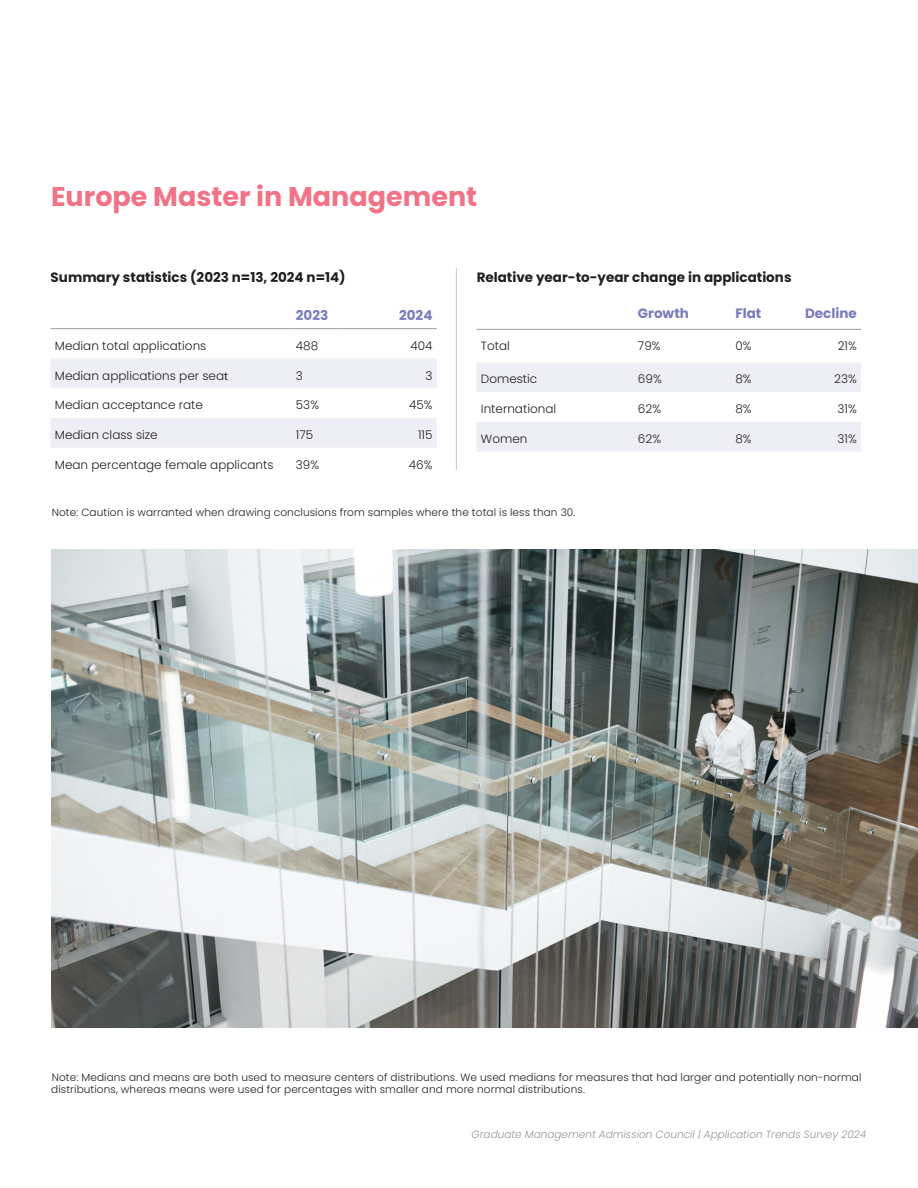
<style>
.page{position:relative;width:918px;height:1188px;background:#fff}
.page>*{position:absolute;margin:0;border:0;box-sizing:border-box;transform-origin:0 0}
.SUBHEADS{font:700 27px "Poppins";color:#f27387}
.Table_Header_-_9pt{font:700 13.5px "Poppins";color:#231f20}
.Table_Header_-_9pt-2{font:700 13.5px "Poppins";color:#7a7bbb}
.t1{font:300 12px "Poppins";color:#231f20}
.Footnotes{font:300 10.5px/12px "Poppins";letter-spacing:.01em;color:#231f20}
.t2{font:italic 300 10.5px "Poppins";color:#929799}
.s1{font-family:"Myriad Pro";font-weight:400}
</style>
<div class="page">
<img style="left:51px;top:549px;width:867px;height:479px">
<svg style="left:51px;top:329px;width:386px;height:1px"></svg>
<svg style="left:51px;top:359px;width:386px;height:89px"></svg>
<hr style="left:51px;top:328px;width:245px;height:1px;background:#9c9b9b">
<hr style="left:296px;top:328px;width:47px;height:1px;background:#9c9b9b">
<hr style="left:343px;top:328px;width:94px;height:1px;background:#9c9b9b">
<svg style="left:477px;top:328px;width:384px;height:1px"></svg>
<svg style="left:477px;top:362px;width:384px;height:90px"></svg>
<hr style="left:477px;top:329px;width:161px;height:1px;background:#9c9b9b">
<hr style="left:638px;top:329px;width:97px;height:1px;background:#9c9b9b">
<hr style="left:735px;top:329px;width:60px;height:1px;background:#9c9b9b">
<hr style="left:795px;top:329px;width:66px;height:1px;background:#9c9b9b">
<hr style="left:456px;top:268px;width:1px;height:202px;background:#c7c8ca">
<p class="SUBHEADS" style="left:51px;top:181px;width:428px">Europe Master in Management</p>
<p class="Table_Header_-_9pt" style="left:51px;top:270px;width:297px">Summary statistics (2023 n=13, 2024 n=14)</p>
<p class="Table_Header_-_9pt" style="left:477px;top:270px;width:316px">Relative year-to-year change in applications</p>
<p class="Table_Header_-_9pt-2" style="left:296px;top:308px;width:34px">2023</p>
<p class="Table_Header_-_9pt-2" style="left:399px;top:308px;width:35px">2024</p>
<p class="t1" style="left:55px;top:339px;width:153px">Median total applications</p>
<p class="t1" style="left:296px;top:339px;width:24px">488</p>
<p class="t1" style="left:410px;top:339px;width:24px">404</p>
<p class="t1" style="left:55px;top:368px;width:175px">Median applications per sea<span class="s1">t</span></p>
<p class="t1" style="left:296px;top:368px;width:9px">3</p>
<p class="t1" style="left:425px;top:368px;width:9px">3</p>
<p class="t1" style="left:55px;top:398px;width:150px">Median acceptance rate</p>
<p class="t1" style="left:296px;top:398px;width:25px">53%</p>
<p class="t1" style="left:409px;top:398px;width:25px">45%</p>
<p class="t1" style="left:55px;top:428px;width:104px">Median class size</p>
<p class="t1" style="left:296px;top:428px;width:19px">175</p>
<p class="t1" style="left:418px;top:428px;width:16px">115</p>
<p class="t1" style="left:55px;top:458px;width:220px">Mean percentage female applicants</p>
<p class="t1" style="left:296px;top:458px;width:25px">39%</p>
<p class="t1" style="left:409px;top:458px;width:25px">46%</p>
<p class="Table_Header_-_9pt-2" style="left:638px;top:306px;width:52px">Growth</p>
<p class="Table_Header_-_9pt-2" style="left:735px;top:306px;width:28px">Flat</p>
<p class="Table_Header_-_9pt-2" style="left:805px;top:306px;width:53px">Decline</p>
<p class="t1" style="left:481px;top:339px;width:31px">Total</p>
<p class="t1" style="left:638px;top:339px;width:24px">79%</p>
<p class="t1" style="left:735px;top:339px;width:18px">0%</p>
<p class="t1" style="left:838px;top:339px;width:21px">21%</p>
<p class="t1" style="left:481px;top:372px;width:58px">Domestic</p>
<p class="t1" style="left:638px;top:372px;width:25px">69%</p>
<p class="t1" style="left:735px;top:372px;width:18px">8%</p>
<p class="t1" style="left:834px;top:372px;width:24px">23%</p>
<p class="t1" style="left:481px;top:402px;width:77px">International</p>
<p class="t1" style="left:638px;top:402px;width:25px">62%</p>
<p class="t1" style="left:735px;top:402px;width:18px">8%</p>
<p class="t1" style="left:838px;top:402px;width:21px">31%</p>
<p class="t1" style="left:481px;top:432px;width:48px">Women</p>
<p class="t1" style="left:638px;top:432px;width:25px">62%</p>
<p class="t1" style="left:735px;top:432px;width:18px">8%</p>
<p class="t1" style="left:838px;top:432px;width:21px">31%</p>
<p class="Footnotes" style="left:52px;top:506px;width:525px">Note: Caution is warranted when drawing conclusions from samples where the total is less than 30.</p>
<p class="Footnotes" style="left:51px;top:1072px;width:812px">Note: Medians and means are both used to measure centers of distributions. We used medians for measures that had larger and potentially non-normal distributions, whereas means were used for percentages with smaller and more normal distributions.</p>
<p class="t2" style="left:472px;top:1128px;width:396px">Graduate Management Admission Council | Application Trends Survey 2024</p>
</div>
